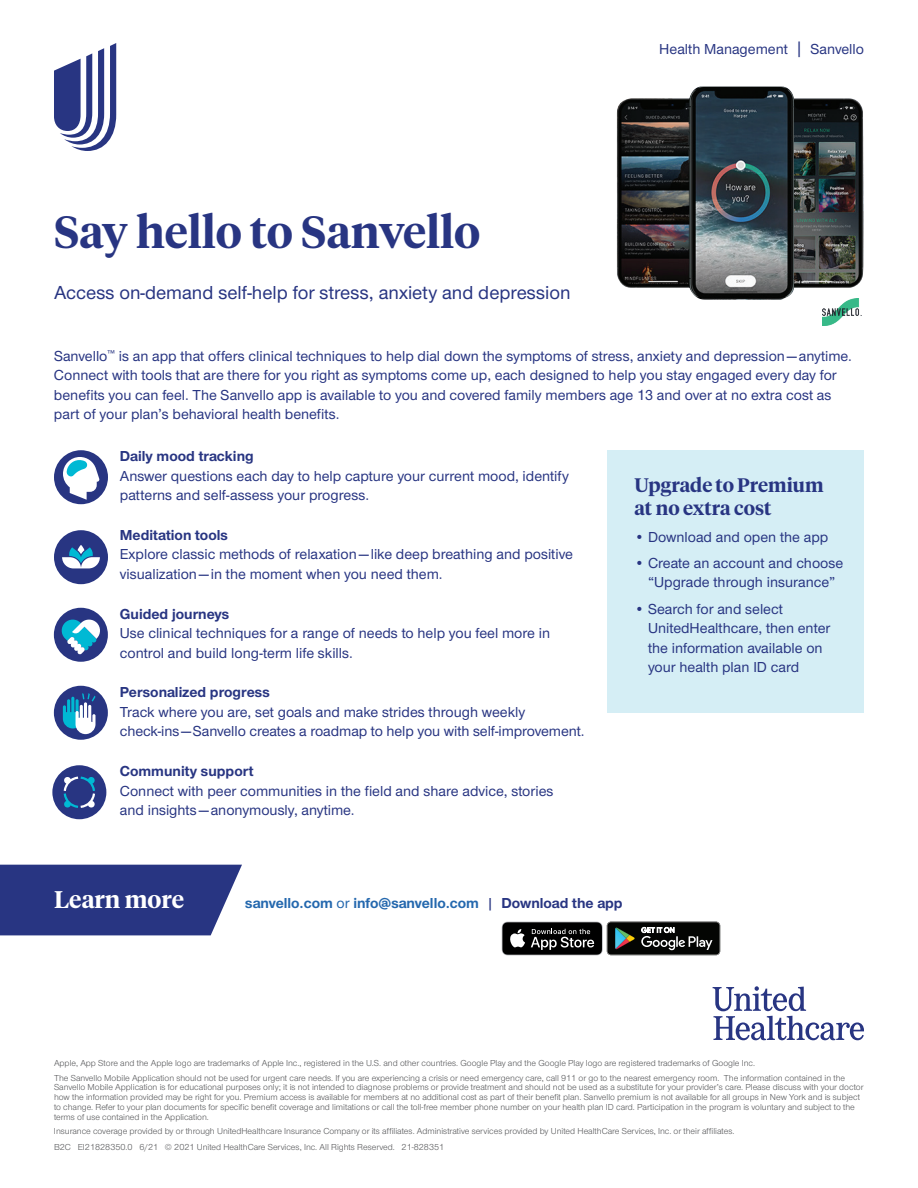
<style>
.page{position:relative;width:918px;height:1188px;background:#fff}
.page>*{position:absolute;margin:0;border:0;box-sizing:border-box;transform-origin:0 0}
.t1{font:600 45px "UHC Serif Headline";color:#283582}
.t2{font:600 24px "UHC Serif Headline";color:#fff}
.t3{font:500 19.5px "UHC Sans";color:#283582}
.t4{font:600 19.5px/23.4px "UHC Serif Headline";color:#283582}
.t5{font:500 15px/19.5px "UHC Sans";color:#283582}
.t6{font:700 15px "UHC Sans";color:#283582}
.t7{font:700 15px "UHC Sans";color:#2468ae}
.t8{font:9px/9.8px "UHC Sans";color:#57585a}
.s1{font-size:18.75px}
.s2{font-weight:500}
.s3{font-weight:500;color:#283582}
</style>
<div class="page">
<svg style="left:54px;top:43px;width:62px;height:108px"></svg>
<div style="left:608px;top:450px;width:256px;height:263px;background:#d5eef5"></div>
<div style="left:54px;top:450px;width:54px;height:54px;background:#283582;border-radius:50%"></div>
<svg style="left:63px;top:457px;width:37px;height:43px"></svg>
<div style="left:54px;top:530px;width:54px;height:54px;background:#283582;border-radius:50%"></div>
<svg style="left:62px;top:545px;width:38px;height:23px"></svg>
<div style="left:52px;top:765px;width:54px;height:54px;background:#283582;border-radius:50%"></div>
<svg style="left:64px;top:777px;width:31px;height:31px"></svg>
<div style="left:54px;top:608px;width:54px;height:54px;background:#283582;border-radius:50%"></div>
<svg style="left:61px;top:619px;width:40px;height:36px"></svg>
<div style="left:54px;top:686px;width:54px;height:54px;background:#283582;border-radius:50%"></div>
<svg style="left:63px;top:693px;width:33px;height:41px"></svg>
<svg style="left:713px;top:986px;width:151px;height:54px"></svg>
<svg style="left:502px;top:921px;width:219px;height:35px"></svg>
<div style="left:0;top:865px;width:242px;height:70px;background:#283582"></div>
<img style="left:822px;top:300px;width:39px;height:25px">
<img style="left:617px;top:86px;width:247px;height:214px">
<h1 class="t1" style="left:54px;top:202px;width:428px">Say hello to Sanvello</h1>
<p class="t3" style="left:54px;top:280px;width:518px">Access on-demand self-help for stress, anxiety and depression</p>
<p class="t5" style="left:659px;top:39px;width:206px">Health Management <span class="s1">|</span> Sanvello</p>
<p class="t5" style="left:54px;top:345px;width:800px">Sanvello<sup>™</sup> is an app that offers clinical techniques to help dial down the symptoms of stress, anxiety and depression — anytime.<br>Connect with tools that are there for you right as symptoms come up, each designed to help you stay engaged every day for benefits you can feel. The Sanvello app is available to you and covered family members age 13 and over at no extra cost as part of your plan’s behavioral health benefits.</p>
<h2 class="t6" style="left:120px;top:446px;width:135px">Daily mood tracking</h2>
<p class="t5" style="left:120px;top:465px;width:451px">Answer questions each day to help capture your current mood, identify patterns and self-assess your progress.</p>
<h2 class="t6" style="left:120px;top:525px;width:110px">Meditation tools</h2>
<p class="t5" style="left:120px;top:544px;width:455px">Explore classic methods of relaxation — like deep breathing and positive visualization — in the moment when you need them.</p>
<h2 class="t6" style="left:120px;top:604px;width:111px">Guided journeys</h2>
<p class="t5" style="left:120px;top:623px;width:432px">Use clinical techniques for a range of needs to help you feel more in control and build long-term life skills.</p>
<h2 class="t6" style="left:120px;top:682px;width:151px">Personalized progress</h2>
<p class="t5" style="left:120px;top:702px;width:466px">Track where you are, set goals and make strides through weekly check-ins — Sanvello creates a roadmap to help you with self-improvement.</p>
<h2 class="t6" style="left:120px;top:761px;width:135px">Community support</h2>
<p class="t5" style="left:120px;top:780px;width:435px">Connect with peer communities in the field and share advice, stories and insights — anonymously, anytime.</p>
<h3 class="t4" style="left:634px;top:473px;width:191px">Upgrade to Premium at no extra cost</h3>
<p class="t5" style="left:634px;top:526px;width:195px">• Download and open the app</p>
<p class="t5" style="left:634px;top:553px;width:210px;text-align:center">• Create an account and choose “Upgrade through insurance”</p>
<p class="t5" style="left:648px;top:598px;width:184px;text-indent:-14px">• Search for and select<br>UnitedHealthcare, then enter the information available on your health plan ID card</p>
<h3 class="t2" style="left:54px;top:883px;width:132px">Learn more</h3>
<p class="t7" style="left:245px;top:893px;width:250px">sanvello.com <span class="s2">or</span> info@sanvello.com <span class="s3">|</span></p>
<p class="t6" style="left:501px;top:893px;width:123px">Download the app</p>
<p class="t8" style="left:54px;top:1058px;width:703px">Apple, App Store and the Apple logo are trademarks of Apple Inc., registered in the U.S. and other countries. Google Play and the Google Play logo are registered trademarks of Google Inc.</p>
<p class="t8" style="left:54px;top:1073px;width:811px">The Sanvello Mobile Application should not be used for urgent care needs. If you are experiencing a crisis or need emergency care, call 911 or go to the nearest emergency room. The information contained in the Sanvello Mobile Application is for educational purposes only; it is not intended to diagnose problems or provide treatment and should not be used as a substitute for your provider’s care. Please discuss with your doctor how the information provided may be right for you. Premium access is available for members at no additional cost as part of their benefit plan. Sanvello premium is not available for all groups in New York and is subject to change. Refer to your plan documents for specific benefit coverage and limitations or call the toll-free member phone number on your health plan ID card. Participation in the program is voluntary and subject to the terms of use contained in the Application.</p>
<p class="t8" style="left:54px;top:1126px;width:682px">Insurance coverage provided by or through UnitedHealthcare Insurance Company or its affiliates. Administrative services provided by United HealthCare Services, Inc. or their affiliates.</p>
<p class="t8" style="left:54px;top:1142px;width:392px">B2C EI21828350.0 6/21 © 2021 United HealthCare Services, Inc. All Rights Reserved. 21-828351</p>
</div>
